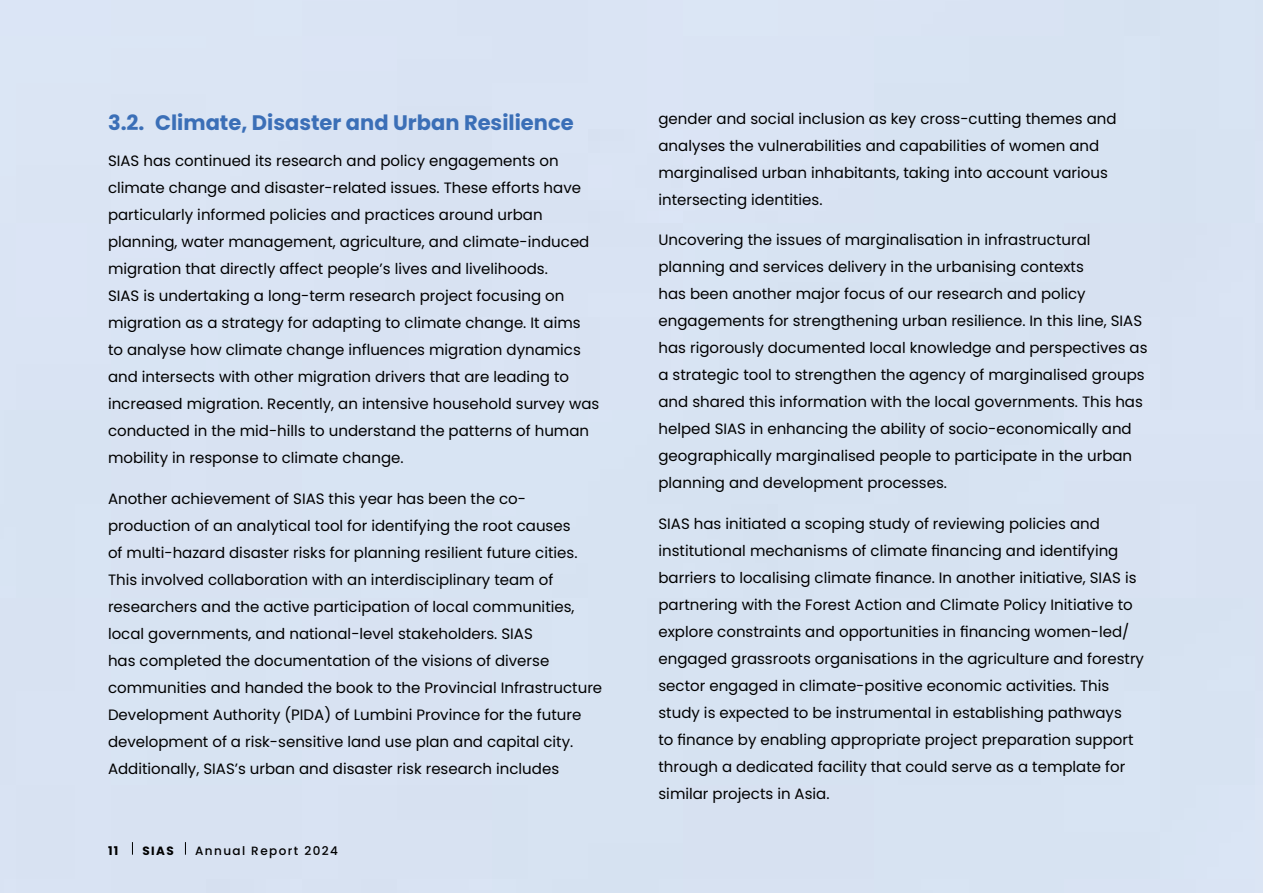
<style>
.page{position:relative;width:1263px;height:893px;background:#fff}
.page>*{position:absolute;margin:0;border:0;box-sizing:border-box;transform-origin:0 0}
.t1{font:700 21px "Poppins";color:#3b6fb7}
.t2{font:15px/27px "Poppins";color:#000}
.t3{font:500 12px "Poppins";letter-spacing:.12em;color:#000}
.t4{font:700 12px "Poppins";letter-spacing:.12em;color:#000}
</style>
<div class="page">
<svg style="left:132px;top:842px;width:1px;height:13px"></svg>
<svg style="left:185px;top:842px;width:1px;height:13px"></svg>
<h1 class="t1" style="left:108px;top:111px;width:467px">3.2. Climate, Disaster and Urban Resilience</h1>
<p class="t2" style="left:108px;top:147px;width:493px">SIAS has continued its research and policy engagements on climate change and disaster-related issues. These efforts have particularly informed policies and practices around urban planning, water management, agriculture, and climate-induced migration that directly affect people’s lives and livelihoods.<br>SIAS is undertaking a long-term research project focusing on migration as a strategy for adapting to climate change. It aims to analyse how climate change influences migration dynamics and intersects with other migration drivers that are leading to increased migration. Recently, an intensive household survey was conducted in the mid-hills to understand the patterns of human mobility in response to climate change.</p>
<p class="t2" style="left:108px;top:485px;width:496px">Another achievement of SIAS this year has been the co&shy;production of an analytical tool for identifying the root causes<br>of multi-hazard disaster risks for planning resilient future cities.<br>This involved collaboration with an interdisciplinary team of researchers and the active participation of local communities, local governments, and national-level stakeholders. SIAS<br>has completed the documentation of the visions of diverse communities and handed the book to the Provincial Infrastructure Development Authority (PIDA) of Lumbini Province for the future development of a risk-sensitive land use plan and capital city.<br>Additionally, SIAS’s urban and disaster risk research includes</p>
<p class="t4" style="left:108px;top:843px;width:12px">11</p>
<p class="t4" style="left:142px;top:843px;width:33px">SIAS</p>
<p class="t3" style="left:195px;top:843px;width:144px">Annual Report 2024</p>
<p class="t2" style="left:658px;top:105px;width:459px">gender and social inclusion as key cross-cutting themes and analyses the vulnerabilities and capabilities of women and marginalised urban inhabitants, taking into account various intersecting identities.</p>
<p class="t2" style="left:658px;top:227px;width:491px">Uncovering the issues of marginalisation in infrastructural planning and services delivery in the urbanising contexts<br>has been another major focus of our research and policy engagements for strengthening urban resilience. In this line, SIAS has rigorously documented local knowledge and perspectives as a strategic tool to strengthen the agency of marginalised groups and shared this information with the local governments. This has helped SIAS in enhancing the ability of socio-economically and geographically marginalised people to participate in the urban planning and development processes.</p>
<p class="t2" style="left:658px;top:510px;width:487px">SIAS has initiated a scoping study of reviewing policies and institutional mechanisms of climate financing and identifying barriers to localising climate finance. In another initiative, SIAS is partnering with the Forest Action and Climate Policy Initiative to explore constraints and opportunities in financing women-led/ engaged grassroots organisations in the agriculture and forestry sector engaged in climate-positive economic activities. This study is expected to be instrumental in establishing pathways<br>to finance by enabling appropriate project preparation support through a dedicated facility that could serve as a template for similar projects in Asia.</p>
</div>
